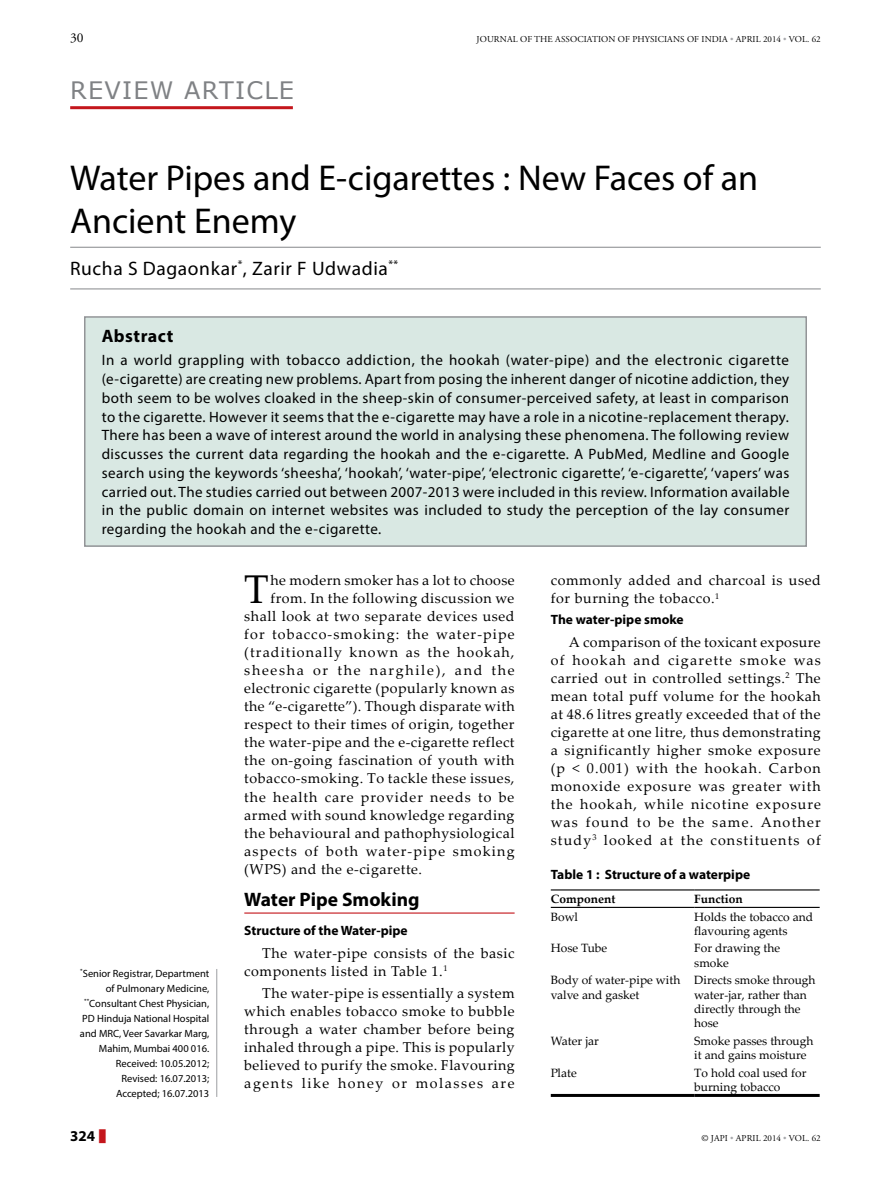
<style>
.page{position:relative;width:891px;height:1178px;background:#fff}
.page>*{position:absolute;margin:0;border:0;box-sizing:border-box;transform-origin:0 0}
.t1{font:40.05px "Palatino Linotype";color:#000}
.t2{font:36px/43.2px "Myriad Pro";color:#000}
.t3{font:24px "MS Reference Sans Serif";letter-spacing:.05em;color:#808285}
.t4{font:19.5px "Myriad Pro";letter-spacing:.03em;color:#000}
.t5{font:700 19.5px "Myriad Pro";color:#000}
.t6{font:700 18px "Myriad Pro";letter-spacing:.03em;color:#000}
.t7{font:15px/18.8px "Myriad Pro";letter-spacing:.03em;color:#000;text-align:justify}
.t8{font:700 15px "Myriad Pro";color:#000}
.t9{font:14.25px/18px "Palatino Linotype";letter-spacing:.04em;color:#000}
.t10{font:14.25px "Palatino Linotype";letter-spacing:.075em;color:#000}
.t11{font:14.25px "Palatino Linotype";letter-spacing:.08em;color:#000}
.t12{font:14.25px "Palatino Linotype";letter-spacing:.07em;color:#000}
.t13{font:14.25px "Palatino Linotype";letter-spacing:.085em;color:#000}
.t14{font:14.25px "Palatino Linotype";letter-spacing:.12em;color:#000}
.t15{font:700 13.5px "Myriad Pro";color:#000}
.t16{font:13.5px "Adobe Garamond Pro";color:#000}
.t17{font:12px/14.4px "Palatino Linotype";color:#000}
.t18{font:700 12px "Palatino Linotype";color:#000}
.t19{font:10.5px/15px "Myriad Pro";color:#000;text-align:right}
.t20{font:9px "Adobe Garamond Pro";letter-spacing:.015em;color:#000}
.s1{color:#a7a9ac}
</style>
<div class="page">
<hr style="left:244px;top:912px;width:271px;height:1px;background:#c4161c">
<hr style="left:70px;top:247px;width:751px;height:1px;background:#939598">
<hr style="left:70px;top:288px;width:751px;height:1px;background:#939598">
<hr style="left:70px;top:106px;width:223px;height:3px;background:#c4161c">
<hr style="left:216px;top:968px;width:1px;height:128px;background:#a7a9ac">
<div style="left:85px;top:317px;width:721px;height:229px;background:#d9e8e3"></div>
<div style="left:84px;top:316px;width:723px;height:230px;border:2px solid #939598"></div>
<hr style="left:551px;top:889px;width:143px;height:1px;background:#000">
<hr style="left:694px;top:889px;width:126px;height:1px;background:#000">
<hr style="left:551px;top:906px;width:143px;height:1px;background:#000">
<hr style="left:694px;top:906px;width:126px;height:1px;background:#000">
<hr style="left:551px;top:1093px;width:143px;height:3px;background:#000">
<hr style="left:694px;top:1093px;width:126px;height:3px;background:#000">
<p class="t16" style="left:70px;top:30px;width:15px">30</p>
<p class="t20" style="left:477px;top:34px;width:346px">JOURNAL OF THE ASSOCIATION OF PHYSICIANS OF INDIA <span class="s1">•</span> APRIL 2014 <span class="s1">•</span> VOL. 62</p>
<h3 class="t3" style="left:70px;top:75px;width:225px">REVIEW ARTICLE</h3>
<h2 class="t2" style="left:70px;top:156px;width:689px">Water Pipes and E-cigarettes : New Faces of an<br>Ancient Enemy</h2>
<h3 class="t4" style="left:70px;top:256px;width:330px">Rucha S Dagaonkar<sup>*</sup>, Zarir F Udwadia<sup>**</sup></h3>
<p class="t6" style="left:102px;top:324px;width:73px">Abstract</p>
<p class="t7" style="left:102px;top:350px;width:689px">In a world grappling with tobacco addiction, the hookah (water-pipe) and the electronic cigarette (e-cigarette) are creating new problems. Apart from posing the inherent danger of nicotine addiction, they both seem to be wolves cloaked in the sheep-skin of consumer-perceived safety, at least in comparison to the cigarette. However it seems that the e-cigarette may have a role in a nicotine-replacement therapy.<br>There has been a wave of interest around the world in analysing these phenomena. The following review discusses the current data regarding the hookah and the e-cigarette. A PubMed, Medline and Google search using the keywords ‘sheesha’, ‘hookah’, ‘water-pipe’, ‘electronic cigarette’, ‘e-cigarette’, ‘vapers’ was carried out. The studies carried out between 2007-2013 were included in this review. Information available in the public domain on internet websites was included to study the perception of the lay consumer regarding the hookah and the e-cigarette.</p>
<p class="t19" style="left:80px;top:965px;width:131px"><sup>*</sup>Senior Registrar, Department of Pulmonary Medicine, <sup>**</sup>Consultant Chest Physician,<br>PD Hinduja National Hospital and MRC, Veer Savarkar Marg,<br>Mahim, Mumbai 400 016.<br>Received: 10.05.2012;<br>Revised: 16.07.2013;<br>Accepted; 16.07.2013</p>
<h1 class="t1" style="left:244px;top:561px;width:26px">T</h1>
<p class="t9" style="left:270px;top:571px;width:246px">he modern smoker has a lot to choose</p>
<p class="t9" style="left:270px;top:589px;width:245px">from. In the following discussion we</p>
<p class="t9" style="left:244px;top:607px;width:272px">shall look at two separate devices used</p>
<p class="t10" style="left:244px;top:624px;width:272px">for tobacco-smoking: the water-pipe</p>
<p class="t11" style="left:244px;top:642px;width:272px">(traditionally known as the hookah,</p>
<p class="t14" style="left:244px;top:660px;width:272px">sheesha or the narghile), and the</p>
<p class="t9" style="left:244px;top:679px;width:272px">electronic cigarette (popularly known as</p>
<p class="t9" style="left:244px;top:697px;width:272px">the “e-cigarette”). Though disparate with</p>
<p class="t9" style="left:244px;top:715px;width:272px">respect to their times of origin, together</p>
<p class="t9" style="left:244px;top:733px;width:272px">the water-pipe and the e-cigarette reflect</p>
<p class="t9" style="left:244px;top:751px;width:272px">the on-going fascination of youth with</p>
<p class="t9" style="left:244px;top:769px;width:272px">tobacco-smoking. To tackle these issues,</p>
<p class="t12" style="left:244px;top:786px;width:272px">the health care provider needs to be</p>
<p class="t9" style="left:244px;top:805px;width:272px">armed with sound knowledge regarding</p>
<p class="t9" style="left:244px;top:823px;width:272px">the behavioural and pathophysiological</p>
<p class="t13" style="left:244px;top:840px;width:272px">aspects of both water-pipe smoking</p>
<p class="t9" style="left:244px;top:859px;width:179px">(WPS) and the e-cigarette.</p>
<h3 class="t5" style="left:244px;top:886px;width:177px">Water Pipe Smoking</h3>
<p class="t15" style="left:244px;top:921px;width:165px">Structure of the Water-pipe</p>
<p class="t9" style="left:244px;top:943px;width:272px;text-indent:18px">The water-pipe consists of the basic components listed in Table 1.<sup>1</sup></p>
<p class="t9" style="left:244px;top:983px;width:272px;text-align:justify;text-indent:18px">The water-pipe is essentially a system which enables tobacco smoke to bubble through a water chamber before being inhaled through a pipe. This is popularly believed to purify the smoke. Flavouring agents like honey or molasses are</p>
<p class="t9" style="left:551px;top:571px;width:272px">commonly added and charcoal is used for burning the tobacco.<sup>1</sup></p>
<p class="t15" style="left:551px;top:610px;width:134px">The water-pipe smoke</p>
<p class="t9" style="left:551px;top:632px;width:272px;text-align:justify;text-indent:18px">A comparison of the toxicant exposure of hookah and cigarette smoke was carried out in controlled settings.<sup>2</sup> The mean total puff volume for the hookah at 48.6 litres greatly exceeded that of the cigarette at one litre, thus demonstrating a significantly higher smoke exposure (p &lt; 0.001) with the hookah. Carbon monoxide exposure was greater with the hookah, while nicotine exposure was found to be the same. Another study<sup>3</sup> looked at the constituents of</p>
<p class="t15" style="left:551px;top:865px;width:201px">Table 1 : Structure of a waterpipe</p>
<p class="t18" style="left:551px;top:890px;width:66px">Component</p>
<p class="t18" style="left:694px;top:890px;width:50px">Function</p>
<p class="t17" style="left:551px;top:908px;width:29px">Bowl</p>
<p class="t17" style="left:694px;top:908px;width:120px">Holds the tobacco and flavouring agents</p>
<p class="t17" style="left:551px;top:940px;width:58px">Hose Tube</p>
<p class="t17" style="left:694px;top:940px;width:87px">For drawing the smoke</p>
<p class="t17" style="left:551px;top:972px;width:131px">Body of water-pipe with valve and gasket</p>
<p class="t17" style="left:694px;top:972px;width:123px">Directs smoke through water-jar, rather than directly through the hose</p>
<p class="t17" style="left:551px;top:1032px;width:50px">Water jar</p>
<p class="t17" style="left:694px;top:1032px;width:121px">Smoke passes through it and gains moisture</p>
<p class="t17" style="left:551px;top:1064px;width:28px">Plate</p>
<p class="t17" style="left:694px;top:1064px;width:114px">To hold coal used for burning tobacco</p>
<p class="t8" style="left:70px;top:1125px;width:26px">324</p>
<p class="t20" style="left:701px;top:1132px;width:19px">© JAPI</p>
<p class="t20" style="left:730px;top:1132px;width:12px"><span class="s1">•</span> APRIL</p>
<p class="t20" style="left:763px;top:1132px;width:59px">2014 <span class="s1">•</span> VOL. 62</p>
</div>
